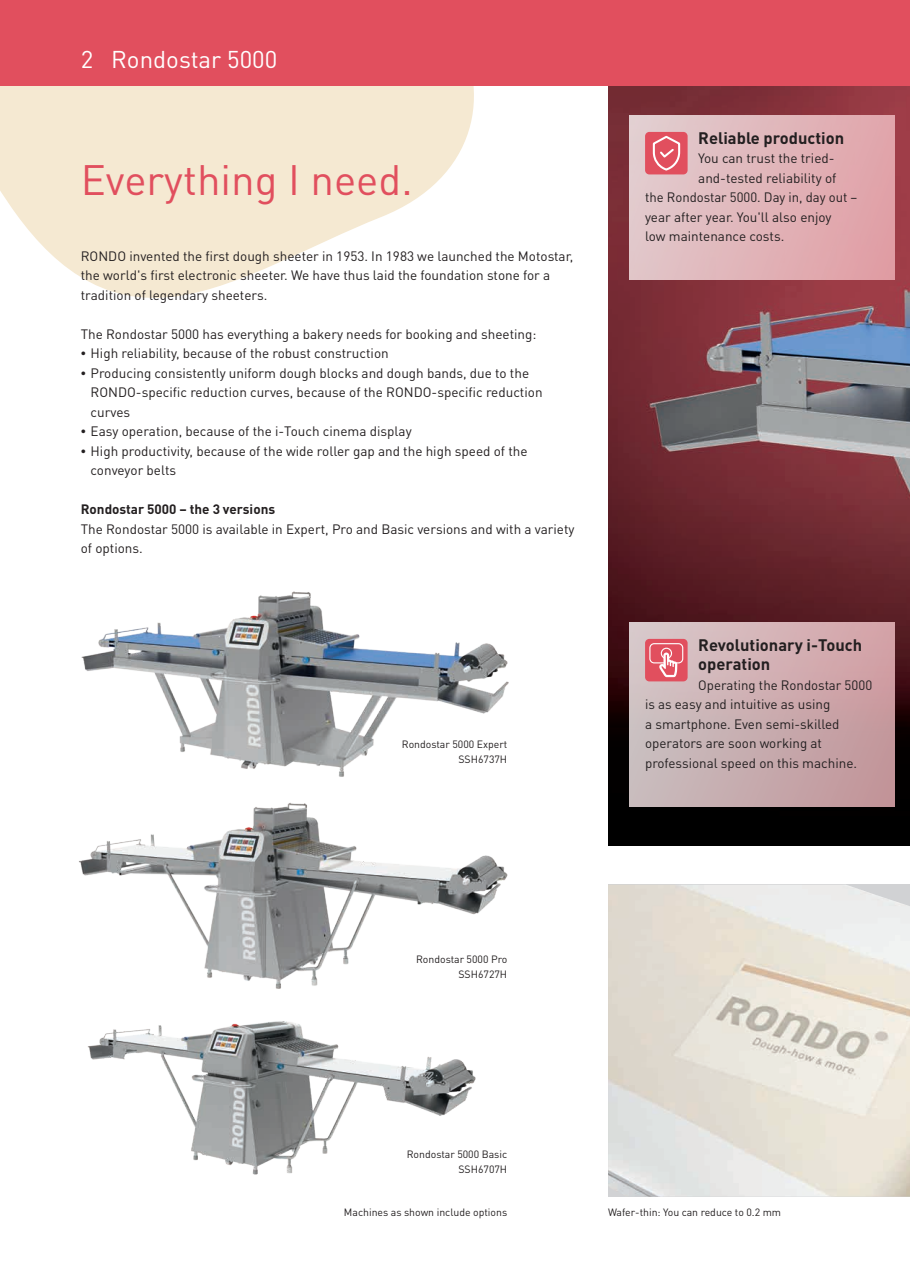
<style>
.page{position:relative;width:910px;height:1280px;background:#fff}
.page>*{position:absolute;margin:0;border:0;box-sizing:border-box;transform-origin:0 0}
.t1{font:42px "DIN Pro";color:#e14f5e}
.t2{font:24px "DIN Pro";color:#fff}
.t3{font:700 16.5px/19.5px "DIN Pro";color:#231f20}
.t4{font:13.5px/19.5px "DIN Pro";color:#231f20}
.t5{font:700 13.5px "DIN Pro";color:#231f20}
.t6{font:10.5px/15px "DIN Pro";color:#231f20;text-align:right}
.s1{font-family:"Frutiger LT Std";font-stretch:condensed;font-size:10.5px}
</style>
<div class="page">
<img style="left:608px;top:85px;width:302px;height:761px">
<svg style="left:0;top:85px;width:494px;height:213px;fill:#f5e9d2"></svg>
<div style="left:0;top:0;width:910px;height:85px;background:#e14f5e"></div>
<img style="left:81px;top:591px;width:428px;height:185px">
<img style="left:79px;top:776px;width:429px;height:213px">
<img style="left:87px;top:1021px;width:389px;height:154px">
<div style="left:629px;top:116px;width:266px;height:164px;background:linear-gradient(to right,#e1cacd,#e0a0a7)"></div>
<div style="left:629px;top:622px;width:266px;height:185px;background:linear-gradient(to right,#cec2c3,#ca999e)"></div>
<div style="left:645px;top:639px;width:43px;height:42px;background:#e14f5e;border-radius:4px"></div>
<svg style="left:649px;top:643px;width:35px;height:34px"></svg>
<div style="left:645px;top:132px;width:43px;height:42px;background:#e14f5e;border-radius:4px"></div>
<svg style="left:652px;top:135px;width:29px;height:36px"></svg>
<img style="left:608px;top:885px;width:302px;height:312px">
<h2 class="t2" style="left:81px;top:43px;width:198px">2 Rondostar 5000</h2>
<h1 class="t1" style="left:81px;top:151px;width:333px">Everything I need.</h1>
<p class="t4" style="left:81px;top:245px;width:494px">RONDO invented the first dough sheeter in 1953. In 1983 we launched the Motostar, the world's first electronic sheeter. We have thus laid the foundation stone for a tradition of legendary sheeters.</p>
<p class="t4" style="left:81px;top:323px;width:457px">The Rondostar 5000 has everything a bakery needs for booking and sheeting:</p>
<p class="t4" style="left:81px;top:343px;width:309px"><span class="s1">•</span> High reliability, because of the robust construction</p>
<p class="t4" style="left:91px;top:362px;width:453px;text-indent:-10px"><span class="s1">•</span> Producing consistently uniform dough blocks and dough bands, due to the<br>RONDO-specific reduction curves, because of the RONDO-specific reduction curves</p>
<p class="t4" style="left:81px;top:421px;width:332px"><span class="s1">•</span> Easy operation, because of the i-Touch cinema display</p>
<p class="t4" style="left:91px;top:440px;width:438px;text-indent:-10px"><span class="s1">•</span> High productivity, because of the wide roller gap and the high speed of the conveyor belts</p>
<p class="t5" style="left:81px;top:500px;width:196px">Rondostar 5000 – the 3 versions</p>
<p class="t4" style="left:81px;top:518px;width:495px">The Rondostar 5000 is available in Expert, Pro and Basic versions and with a variety of options.</p>
<p class="t6" style="left:402px;top:736px;width:107px">Rondostar 5000 Expert<br>SSH6737H</p>
<p class="t3" style="left:698px;top:127px;width:147px">Reliable production</p>
<p class="t4" style="left:698px;top:148px;width:138px">You can trust the tried-</p>
<p class="t4" style="left:698px;top:167px;width:140px">and-tested reliability of</p>
<p class="t4" style="left:645px;top:187px;width:214px">the Rondostar 5000. Day in, day out –</p>
<p class="t4" style="left:645px;top:206px;width:188px">year after year. You'll also enjoy</p>
<p class="t4" style="left:645px;top:226px;width:141px">low maintenance costs.</p>
<p class="t3" style="left:698px;top:634px;width:165px">Revolutionary i-Touch operation</p>
<p class="t4" style="left:645px;top:674px;width:229px;text-indent:53px">Operating the Rondostar 5000 is as easy and intuitive as using<br>a smartphone. Even semi-skilled operators are soon working at professional speed on this machine.</p>
<p class="t6" style="left:416px;top:951px;width:93px">Rondostar 5000 Pro<br>SSH6727H</p>
<p class="t6" style="left:407px;top:1146px;width:102px">Rondostar 5000 Basic<br>SSH6707H</p>
<p class="t6" style="left:344px;top:1204px;width:165px">Machines as shown include options</p>
<p class="t6" style="left:608px;top:1204px;width:175px">Wafer-thin: You can reduce to 0.2 mm</p>
</div>
